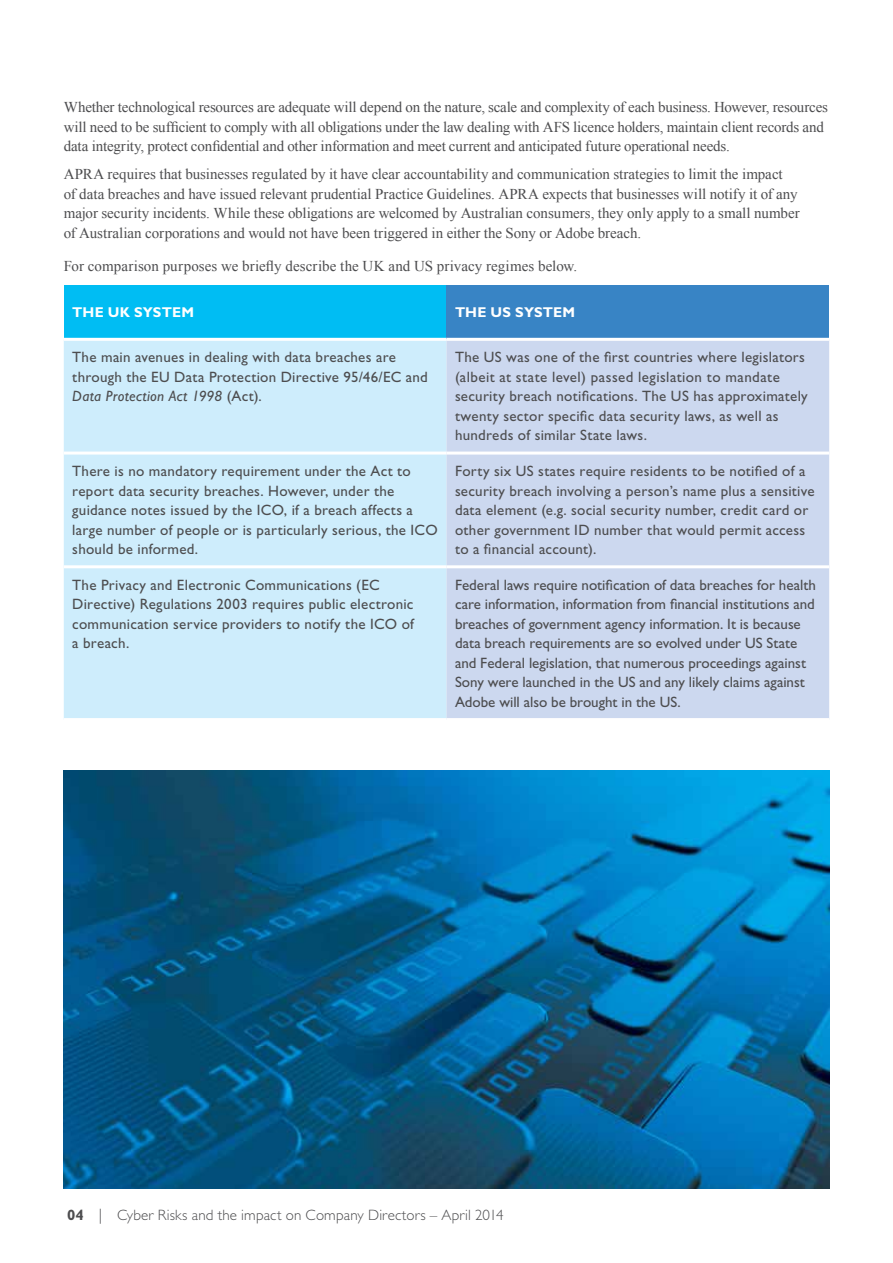
<style>
.page{position:relative;width:893px;height:1263px;background:#fff}
.page>*{position:absolute;margin:0;border:0;box-sizing:border-box;transform-origin:0 0}
.BODY_COPY{font:15px/19.5px "Gill Sans Std";letter-spacing:.015em;color:#4d4d4f}
.BODY_COPY-2{font:15px/19.5px "Times New Roman";letter-spacing:-.01em;color:#4d4d4f}
.FOLIO{font:300 15px "Gill Sans Std";letter-spacing:.01em;color:#4d4d4f}
.SUB-HEADER{font:700 14.25px "Gill Sans Std";letter-spacing:.01em;color:#fff}
.s1{font-style:italic}
.s2{font-weight:700}
</style>
<div class="page">
<div style="left:64px;top:285px;width:382px;height:54px;background:#00bdf3"></div>
<div style="left:446px;top:285px;width:383px;height:54px;background:#3884c5"></div>
<div style="left:64px;top:341px;width:382px;height:377px;background:#ceedfc"></div>
<div style="left:446px;top:341px;width:383px;height:377px;background:#ccd8ef"></div>
<hr style="left:64px;top:338px;width:382px;height:3px;background:#fff">
<hr style="left:446px;top:338px;width:383px;height:3px;background:#fff">
<hr style="left:64px;top:452px;width:382px;height:3px;background:#fff">
<hr style="left:446px;top:452px;width:383px;height:3px;background:#fff">
<hr style="left:64px;top:565px;width:382px;height:3px;background:#fff">
<hr style="left:446px;top:565px;width:383px;height:3px;background:#fff">
<img style="left:64px;top:771px;width:765px;height:418px">
<p class="BODY_COPY-2" style="left:64px;top:97px;width:766px">Whether technological resources are adequate will depend on the nature, scale and complexity of each business. However, resources will need to be sufficient to comply with all obligations under the law dealing with AFS licence holders, maintain client records and data integrity, protect confidential and other information and meet current and anticipated future operational needs.</p>
<p class="BODY_COPY-2" style="left:64px;top:164px;width:737px">APRA requires that businesses regulated by it have clear accountability and communication strategies to limit the impact<br>of data breaches and have issued relevant prudential Practice Guidelines. APRA expects that businesses will notify it of any major security incidents. While these obligations are welcomed by Australian consumers, they only apply to a small number of Australian corporations and would not have been triggered in either the Sony or Adobe breach.</p>
<p class="BODY_COPY-2" style="left:64px;top:256px;width:515px">For comparison purposes we briefly describe the UK and US privacy regimes below.</p>
<p class="SUB-HEADER" style="left:72px;top:304px;width:123px">THE UK SYSTEM</p>
<p class="SUB-HEADER" style="left:455px;top:304px;width:122px">THE US SYSTEM</p>
<p class="BODY_COPY" style="left:72px;top:348px;width:357px">The main avenues in dealing with data breaches are through the EU Data Protection Directive 95/46/EC and<br><span class="s1">Data Protection Act 1998</span> (Act).</p>
<p class="BODY_COPY" style="left:455px;top:348px;width:354px">The US was one of the first countries where legislators (albeit at state level) passed legislation to mandate security breach notifications. The US has approximately twenty sector specific data security laws, as well as hundreds of similar State laws.</p>
<p class="BODY_COPY" style="left:72px;top:461px;width:367px">There is no mandatory requirement under the Act to report data security breaches. However, under the guidance notes issued by the ICO, if a breach affects a large number of people or is particularly serious, the ICO should be informed.</p>
<p class="BODY_COPY" style="left:455px;top:461px;width:361px">Forty six US states require residents to be notified of a security breach involving a person’s name plus a sensitive data element (e.g. social security number, credit card or other government ID number that would permit access to a financial account).</p>
<p class="BODY_COPY" style="left:72px;top:575px;width:343px">The Privacy and Electronic Communications (EC Directive) Regulations 2003 requires public electronic communication service providers to notify the ICO of a breach.</p>
<p class="BODY_COPY" style="left:455px;top:575px;width:362px">Federal laws require notification of data breaches for health care information, information from financial institutions and breaches of government agency information. It is because data breach requirements are so evolved under US State and Federal legislation, that numerous proceedings against Sony were launched in the US and any likely claims against Adobe will also be brought in the US.</p>
<p class="FOLIO" style="left:67px;top:1206px;width:438px"><span class="s2">04</span> | Cyber Risks and the impact on Company Directors – April 2014</p>
</div>
